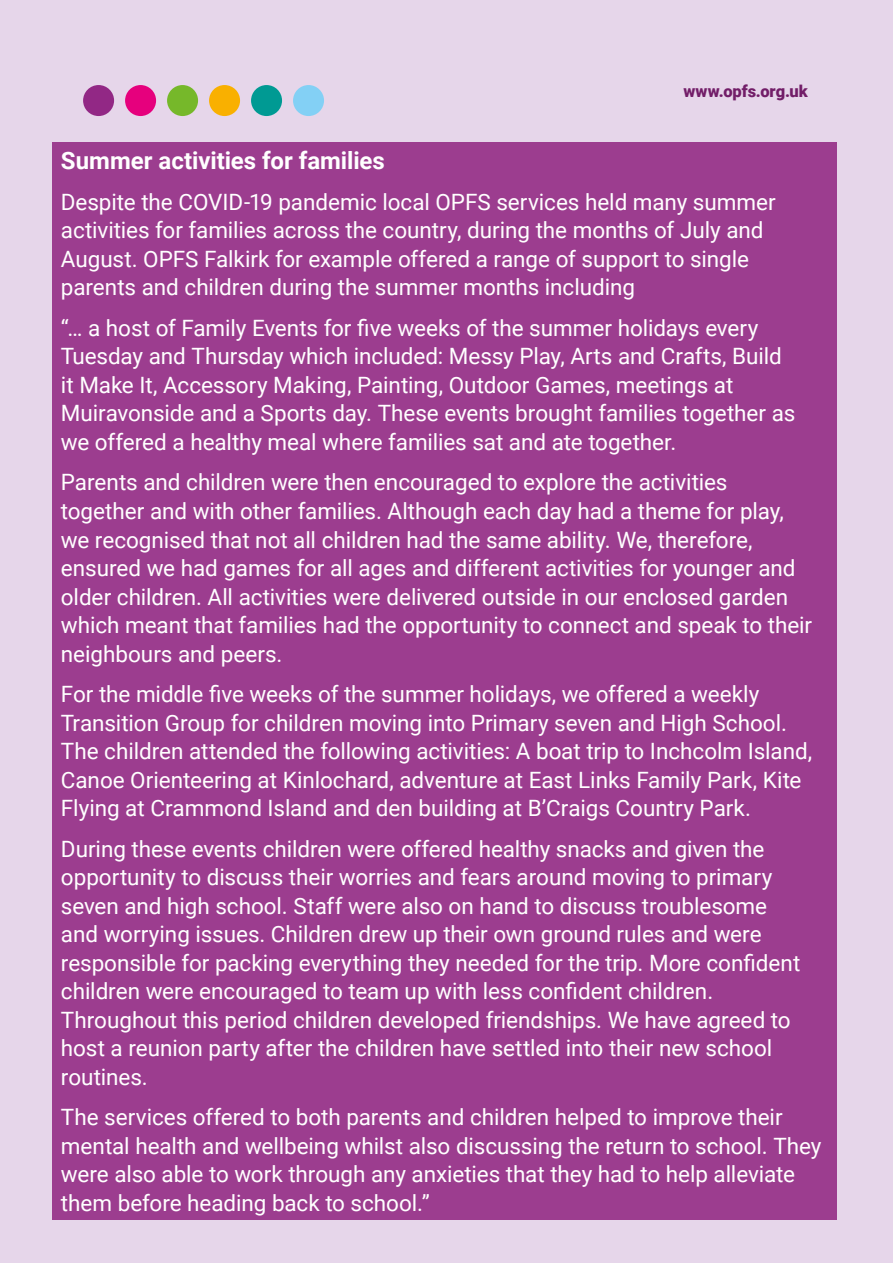
<style>
.page{position:relative;width:893px;height:1263px;background:#e6d6ea}
.page>*{position:absolute;margin:0;border:0;box-sizing:border-box;transform-origin:0 0}
.t1{font:700 24px "Roboto";letter-spacing:-.005em;color:#fff}
.t2{font:22.5px/28.5px "Roboto";letter-spacing:-.005em;color:#fff}
.t3{font:900 16.5px "Roboto";letter-spacing:-.005em;color:#721d68}
</style>
<div class="page">
<div style="left:83px;top:85px;width:31px;height:31px;background:#922885;border-radius:50%"></div>
<div style="left:125px;top:85px;width:31px;height:31px;background:#e6007d;border-radius:50%"></div>
<div style="left:167px;top:85px;width:31px;height:31px;background:#76b82a;border-radius:50%"></div>
<div style="left:209px;top:85px;width:31px;height:31px;background:#f9b000;border-radius:50%"></div>
<div style="left:251px;top:85px;width:31px;height:31px;background:#009a93;border-radius:50%"></div>
<div style="left:293px;top:85px;width:31px;height:31px;background:#83d0f5;border-radius:50%"></div>
<div style="left:52px;top:143px;width:785px;height:1077px;background:#9c3d8f"></div>
<p class="t3" style="left:683px;top:80px;width:126px">www.opfs.org.uk</p>
<p class="t1" style="left:61px;top:144px;width:325px">Summer activities for families</p>
<p class="t2" style="left:61px;top:187px;width:716px">Despite the COVID-19 pandemic local OPFS services held many summer activities for families across the country, during the months of July and August. OPFS Falkirk for example offered a range of support to single parents and children during the summer months including</p>
<p class="t2" style="left:61px;top:313px;width:736px">“… a host of Family Events for five weeks of the summer holidays every Tuesday and Thursday which included: Messy Play, Arts and Crafts, Build it Make It, Accessory Making, Painting, Outdoor Games, meetings at Muiravonside and a Sports day. These events brought families together as we offered a healthy meal where families sat and ate together.</p>
<p class="t2" style="left:61px;top:467px;width:753px">Parents and children were then encouraged to explore the activities together and with other families. Although each day had a theme for play, we recognised that not all children had the same ability. We, therefore, ensured we had games for all ages and different activities for younger and older children. All activities were delivered outside in our enclosed garden which meant that families had the opportunity to connect and speak to their neighbours and peers.</p>
<p class="t2" style="left:61px;top:679px;width:753px">For the middle five weeks of the summer holidays, we offered a weekly Transition Group for children moving into Primary seven and High School.<br>The children attended the following activities: A boat trip to Inchcolm Island, Canoe Orienteering at Kinlochard, adventure at East Links Family Park, Kite Flying at Crammond Island and den building at B’Craigs Country Park.</p>
<p class="t2" style="left:61px;top:833px;width:741px">During these events children were offered healthy snacks and given the opportunity to discuss their worries and fears around moving to primary seven and high school. Staff were also on hand to discuss troublesome and worrying issues. Children drew up their own ground rules and were responsible for packing everything they needed for the trip. More confident children were encouraged to team up with less confident children.<br>Throughout this period children developed friendships. We have agreed to host a reunion party after the children have settled into their new school routines.</p>
<p class="t2" style="left:61px;top:1102px;width:762px">The services offered to both parents and children helped to improve their mental health and wellbeing whilst also discussing the return to school. They were also able to work through any anxieties that they had to help alleviate them before heading back to school.”</p>
</div>
